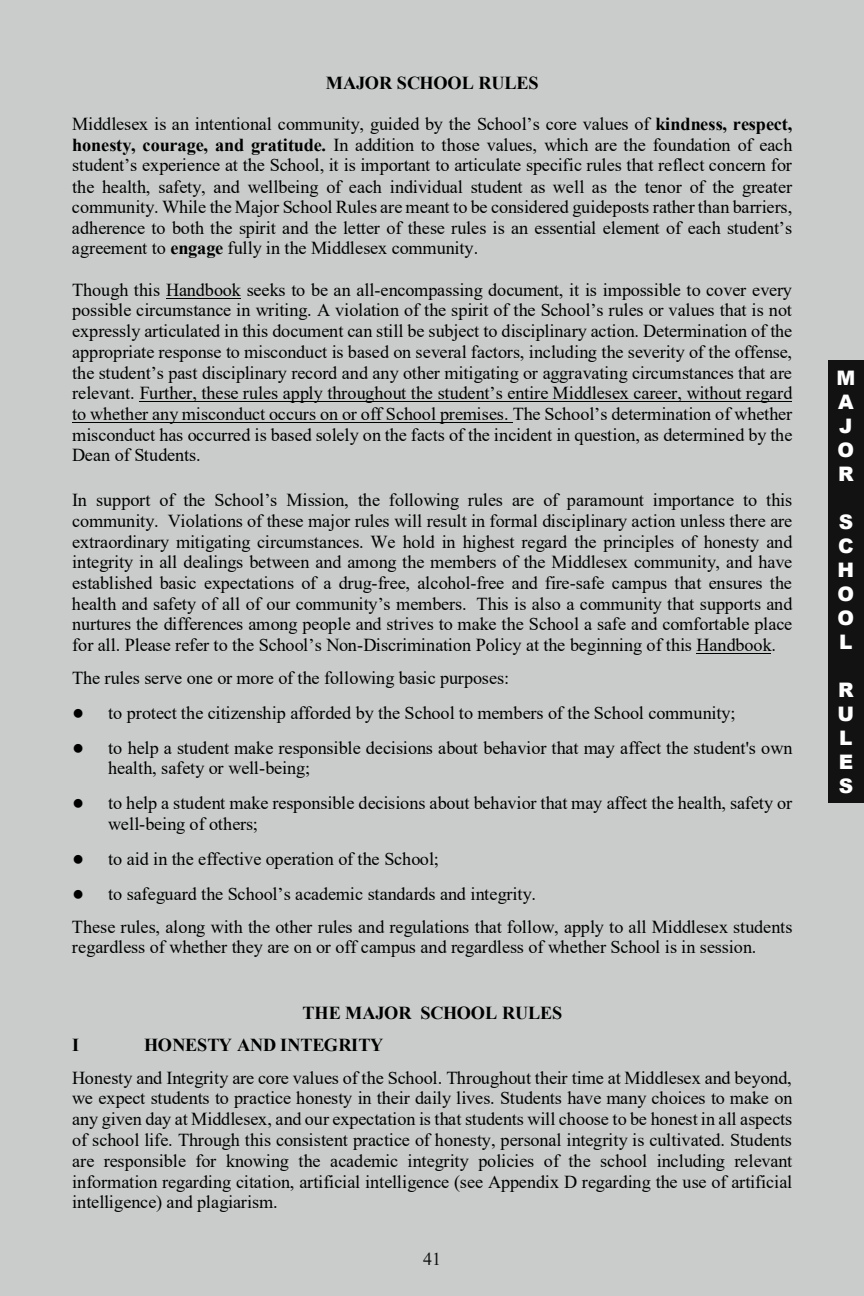
<style>
.page{position:relative;width:864px;height:1296px;background:#c9cccb}
.page>*{position:absolute;margin:0;border:0;box-sizing:border-box;transform-origin:0 0}
.t1{font:22px "Times New Roman";color:#000}
.t2{font:900 20px/24px "Arial";color:#fff;text-align:justify}
.t3{font:18.2px/20.8px "Times New Roman";color:#000;text-align:justify}
.t4{font:700 18.2px "Times New Roman";letter-spacing:-.01em;color:#000}
.t5{font:18px "Times New Roman";color:#121212}
.s1{font-weight:700}
.s2{font-family:"Calibri";font-size:20.2px}
</style>
<div class="page">
<hr style="left:166px;top:298px;width:74px;height:1px;background:#000">
<hr style="left:140px;top:401px;width:652px;height:1px;background:#000">
<hr style="left:72px;top:422px;width:441px;height:1px;background:#000">
<hr style="left:696px;top:653px;width:75px;height:1px;background:#000">
<div style="left:828px;top:360px;width:36px;height:443px;background:#121212"></div>
<p class="t4" style="left:326px;top:70px;width:214px">MAJOR SCHOOL RULES</p>
<p class="t3" style="left:72px;top:113px;width:722px">Middlesex is an intentional community, guided by the School’s core values of <span class="s1">kindness, respect, honesty, courage, and gratitude.</span> In addition to those values, which are the foundation of each student’s experience at the School, it is important to articulate specific rules that reflect concern for the health, safety, and wellbeing of each individual student as well as the tenor of the greater community. While the Major School Rules are meant to be considered guideposts rather than barriers, adherence to both the spirit and the letter of these rules is an essential element of each student’s agreement to <span class="s1">engage</span> fully in the Middlesex community.</p>
<p class="t3" style="left:72px;top:279px;width:722px">Though this Handbook seeks to be an all-encompassing document, it is impossible to cover every possible circumstance in writing. A violation of the spirit of the School’s rules or values that is not expressly articulated in this document can still be subject to disciplinary action. Determination of the appropriate response to misconduct is based on several factors, including the severity of the offense, the student’s past disciplinary record and any other mitigating or aggravating circumstances that are relevant. Further, these rules apply throughout the student’s entire Middlesex career, without regard to whether any misconduct occurs on or off School premises. The School’s determination of whether misconduct has occurred is based solely on the facts of the incident in question, as determined by the Dean of Students.</p>
<p class="t3" style="left:72px;top:489px;width:722px">In support of the School’s Mission, the following rules are of paramount importance to this community. Violations of these major rules will result in formal disciplinary action unless there are extraordinary mitigating circumstances. We hold in highest regard the principles of honesty and integrity in all dealings between and among the members of the Middlesex community, and have established basic expectations of a drug-free, alcohol-free and fire-safe campus that ensures the health and safety of all of our community’s members. This is also a community that supports and nurtures the differences among people and strives to make the School a safe and comfortable place for all. Please refer to the School’s Non-Discrimination Policy at the beginning of this Handbook.</p>
<p class="t3" style="left:72px;top:666px;width:439px">The rules serve one or more of the following basic purposes:</p>
<p class="t3" style="left:72px;top:701px;width:665px"><span class="s2">●</span> to protect the citizenship afforded by the School to members of the School community;</p>
<p class="t3" style="left:108px;top:737px;width:686px;text-indent:-36px"><span class="s2">●</span> to help a student make responsible decisions about behavior that may affect the student's own health, safety or well-being;</p>
<p class="t3" style="left:108px;top:792px;width:686px;text-indent:-36px"><span class="s2">●</span> to help a student make responsible decisions about behavior that may affect the health, safety or well-being of others;</p>
<p class="t3" style="left:72px;top:848px;width:368px"><span class="s2">●</span> to aid in the effective operation of the School;</p>
<p class="t3" style="left:72px;top:877px;width:722px;line-height:32.6px"><span class="s2">●</span> to safeguard the School’s academic standards and integrity.<br>These rules, along with the other rules and regulations that follow, apply to all Middlesex students</p>
<p class="t3" style="left:72px;top:936px;width:686px">regardless of whether they are on or off campus and regardless of whether School is in session.</p>
<p class="t4" style="left:302px;top:999px;width:261px">THE MAJOR SCHOOL RULES</p>
<p class="t4" style="left:72px;top:1032px;width:9px">I</p>
<p class="t4" style="left:144px;top:1032px;width:241px">HONESTY AND INTEGRITY</p>
<p class="t3" style="left:72px;top:1067px;width:722px">Honesty and Integrity are core values of the School. Throughout their time at Middlesex and beyond, we expect students to practice honesty in their daily lives. Students have many choices to make on any given day at Middlesex, and our expectation is that students will choose to be honest in all aspects of school life. Through this consistent practice of honesty, personal integrity is cultivated. Students are responsible for knowing the academic integrity policies of the school including relevant information regarding citation, artificial intelligence (see Appendix D regarding the use of artificial intelligence) and plagiarism.</p>
<p class="t1" style="left:421px;top:1243px;width:24px">39</p>
<p class="t5" style="left:423px;top:1246px;width:19px">41</p>
<p class="t2" style="left:837px;top:365px;width:20px;text-align:left">M<br>A<br>J<br>O<br>R</p>
<p class="t2" style="left:838px;top:509px;width:18px">S C H O O L</p>
<p class="t2" style="left:838px;top:677px;width:18px">R U L E S</p>
</div>
